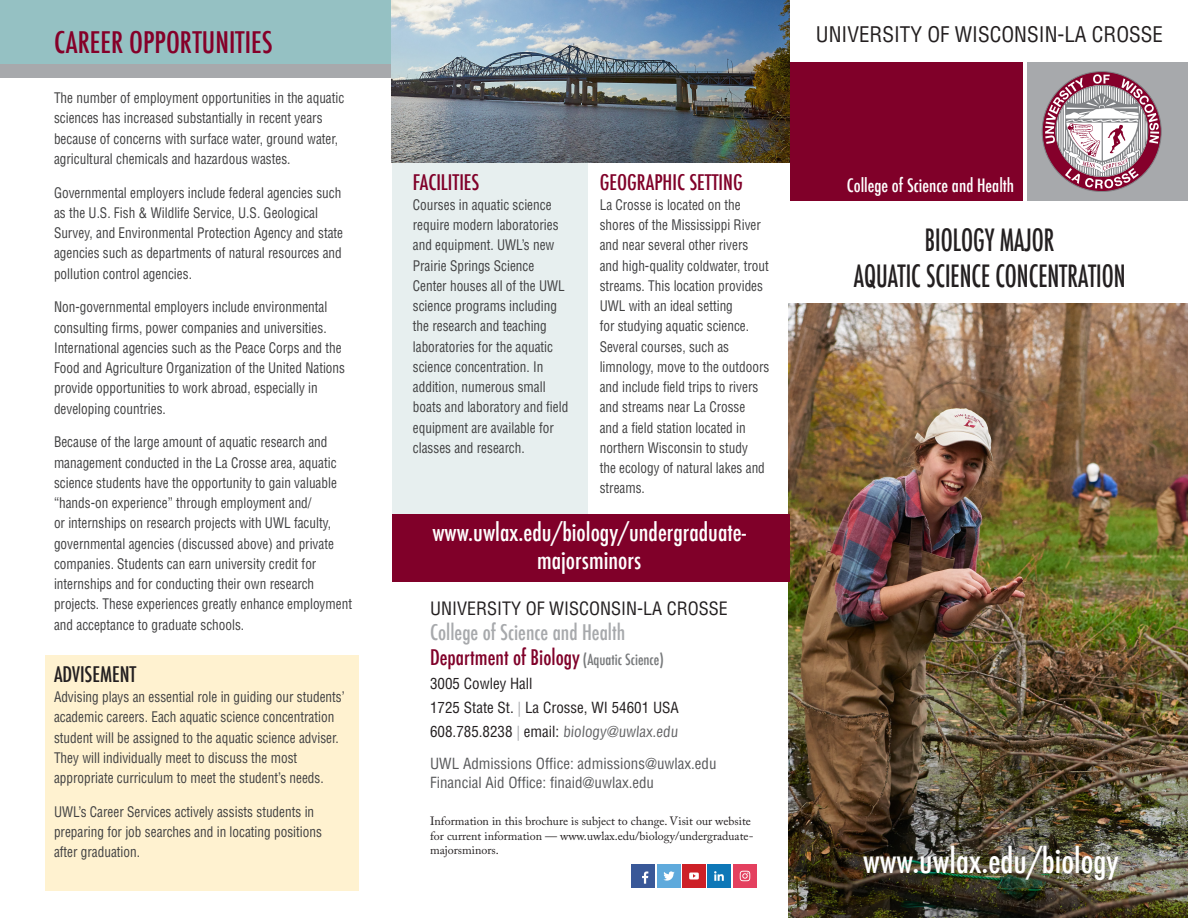
<style>
.page{position:relative;width:1188px;height:918px;background:#fff}
.page>*{position:absolute;margin:0;border:0;box-sizing:border-box;transform-origin:0 0}
.t1{font:500 condensed 33px "Futura";color:#fff}
.t2{font:500 condensed 30px "Futura";color:#231f20;scale:.84 1}
.t3{font:500 condensed 29.1px "Futura";color:#850029}
.t4{font:500 condensed 24px/28.8px "Futura";color:#fff;text-align:center}
.t5{font:500 condensed 21px "Futura";color:#800029}
.t6{font:condensed 21px "Helvetica LT Std";color:#231f20}
.t7{font:500 condensed 21px "Futura";color:#a7a9ac}
.t8{font:500 condensed 21px "Futura";color:#231f20}
.t9{font:condensed 18px "Helvetica LT Std";color:#231f20}
.t10{font:500 condensed 18px "Futura";color:#fff}
.t11{font:condensed 15px "Helvetica LT Std";color:#231f20}
.t12{font:condensed 15px "Helvetica LT Std";color:#58595b}
.t13{font:condensed 14.25px/20.2px "Helvetica LT Std";color:#414142;scale:.93 1}
.t14{font:12px/14.4px "Adobe Caslon Pro";color:#231f20}
.s1{font-size:15px;color:#77797b}
.s2{color:#a7a9ac}
.s3{color:#636466}
</style>
<div class="page">
<div style="left:45px;top:656px;width:314px;height:235px;background:#fff2d0"></div>
<div style="left:392px;top:124px;width:196px;height:428px;background:#e7efef"></div>
<img style="left:788px;top:304px;width:400px;height:614px">
<div style="left:0;top:0;width:392px;height:78px;background:#95c1c3"></div>
<div style="left:392px;top:514px;width:398px;height:68px;background:#800029"></div>
<img style="left:632px;top:865px;width:23px;height:23px">
<img style="left:657px;top:865px;width:23px;height:23px">
<img style="left:683px;top:865px;width:22px;height:23px">
<img style="left:708px;top:865px;width:23px;height:22px">
<img style="left:733px;top:865px;width:23px;height:23px">
<div style="left:0;top:64px;width:392px;height:14px;background:#a7a9ac"></div>
<img style="left:392px;top:0;width:398px;height:162px">
<div style="left:791px;top:63px;width:232px;height:138px;background:#800029"></div>
<div style="left:1028px;top:63px;width:160px;height:138px;background:#a7a9ac"></div>
<svg style="left:1045px;top:74px;width:114px;height:115px"></svg>
<p class="t3" style="left:54px;top:23px;width:220px">CAREER OPPORTUNITIES</p>
<p class="t13" style="left:54px;top:88px;width:314px">The number of employment opportunities in the aquatic sciences has increased substantially in recent years because of concerns with surface water, ground water, agricultural chemicals and hazardous wastes.</p>
<p class="t13" style="left:54px;top:182px;width:312px">Governmental employers include federal agencies such as the U.S. Fish &amp; Wildlife Service, U.S. Geological Survey, and Environmental Protection Agency and state agencies such as departments of natural resources and pollution control agencies.</p>
<p class="t13" style="left:54px;top:297px;width:315px">Non-governmental employers include environmental consulting firms, power companies and universities.<br>International agencies such as the Peace Corps and the Food and Agriculture Organization of the United Nations provide opportunities to work abroad, especially in developing countries.</p>
<p class="t13" style="left:54px;top:432px;width:322px">Because of the large amount of aquatic research and management conducted in the La Crosse area, aquatic science students have the opportunity to gain valuable “hands-on experience” through employment and/<br>or internships on research projects with UWL faculty, governmental agencies (discussed above) and private companies. Students can earn university credit for internships and for conducting their own research projects. These experiences greatly enhance employment and acceptance to graduate schools.</p>
<p class="t8" style="left:54px;top:661px;width:84px">ADVISEMENT</p>
<p class="t13" style="left:54px;top:687px;width:314px">Advising plays an essential role in guiding our students’ academic careers. Each aquatic science concentration student will be assigned to the aquatic science adviser.<br>They will individually meet to discuss the most appropriate curriculum to meet the student’s needs.</p>
<p class="t13" style="left:54px;top:801px;width:290px">UWL’s Career Services actively assists students in preparing for job searches and in locating positions after graduation.</p>
<p class="t6" style="left:816px;top:21px;width:349px">UNIVERSITY OF WISCONSIN-LA CROSSE</p>
<p class="t5" style="left:413px;top:169px;width:68px">FACILITIES</p>
<p class="t13" style="left:413px;top:195px;width:169px">Courses in aquatic science require modern laboratories and equipment. UWL’s new<br>Prairie Springs Science<br>Center houses all of the UWL science programs including the research and teaching laboratories for the aquatic science concentration. In addition, numerous small boats and laboratory and field equipment are available for classes and research.</p>
<p class="t5" style="left:600px;top:169px;width:145px">GEOGRAPHIC SETTING</p>
<p class="t13" style="left:600px;top:195px;width:184px">La Crosse is located on the shores of the Mississippi River and near several other rivers and high-quality coldwater, trout streams. This location provides<br>UWL with an ideal setting<br>for studying aquatic science.<br>Several courses, such as limnology, move to the outdoors and include field trips to rivers and streams near La Crosse<br>and a field station located in northern Wisconsin to study<br>the ecology of natural lakes and streams.</p>
<p class="t4" style="left:432px;top:517px;width:315px">www.uwlax.edu/biology/undergraduate&shy;majorsminors</p>
<p class="t9" style="left:430px;top:597px;width:299px">UNIVERSITY OF WISCONSIN-LA CROSSE</p>
<p class="t7" style="left:430px;top:619px;width:197px">College of Science and Health</p>
<p class="t5" style="left:430px;top:644px;width:235px">Department of Biology <span class="s1">(Aquatic Science)</span></p>
<p class="t11" style="left:430px;top:675px;width:104px">3005 Cowley Hall</p>
<p class="t11" style="left:430px;top:699px;width:250px">1725 State St. <span class="s2">|</span> La Crosse, WI 54601 USA</p>
<p class="t11" style="left:430px;top:723px;width:251px">608.785.8238 <span class="s2">|</span> email: <span class="s3">biology@uwlax.edu</span></p>
<p class="t12" style="left:430px;top:754px;width:288px">UWL Admissions Office: admissions@uwlax.edu</p>
<p class="t12" style="left:430px;top:774px;width:226px">Financial Aid Office: finaid@uwlax.edu</p>
<p class="t14" style="left:430px;top:814px;width:325px">Information in this brochure is subject to change. Visit our website for current information — www.uwlax.edu/biology/undergraduate&shy;majorsminors.</p>
<p class="t10" style="left:847px;top:174px;width:169px">College of Science and Health</p>
<p class="t2" style="left:925px;top:221px;width:156px">BIOLOGY MAJOR</p>
<p class="t2" style="left:854px;top:257px;width:325px">AQUATIC SCIENCE CONCENTRATION</p>
<p class="t1" style="left:863px;top:840px;width:257px">www.uwlax.edu/biology</p>
</div>
